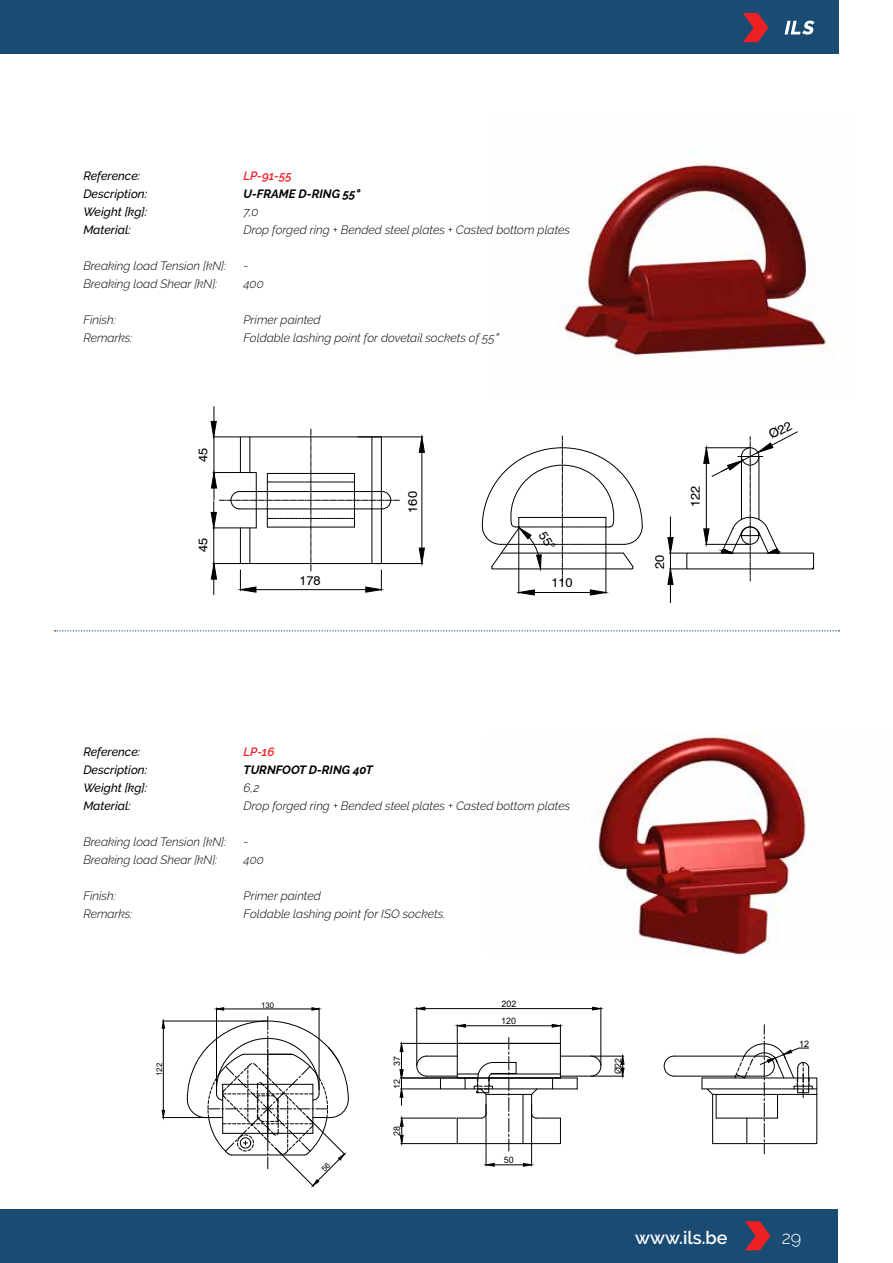
<style>
.page{position:relative;width:893px;height:1263px;background:#fff}
.page>*{position:absolute;margin:0;border:0;box-sizing:border-box;transform-origin:0 0}
.t1{font:600 18px "Raleway";color:#fff}
.t2{font:300 18px "Raleway";color:#fff}
.t3{font:12.9px "Swiss 721 BT";color:#000}
.t4{font:italic 300 12px/18px "Raleway";color:#000}
.t5{font:italic 500 12px/18px "Raleway";color:#000}
.t6{font:italic 700 12px "Raleway";color:#000}
.t7{font:italic 600 12px "Raleway";color:#ed2124}
.t8{font:8.85px "Arial";color:#000}
.t9{font:7.8px "Arial";color:#000}
.s1{font-weight:600;color:#ed2124}
.s2{font-weight:700}
.s3{font-weight:700;font-size:16.5px}
.s4{font-size:16.5px}
</style>
<div class="page">
<hr style="left:518px;top:553px;width:1px;height:40px;background:#000">
<hr style="left:606px;top:553px;width:1px;height:40px;background:#000">
<hr style="left:530px;top:592px;width:65px;height:1px;background:#000">
<svg style="left:518px;top:589px;width:17px;height:7px"></svg>
<svg style="left:590px;top:589px;width:17px;height:7px"></svg>
<hr style="left:670px;top:517px;width:1px;height:85px;background:#000">
<svg style="left:667px;top:531px;width:19px;height:23px"></svg>
<svg style="left:667px;top:568px;width:19px;height:23px"></svg>
<hr style="left:214px;top:501px;width:1px;height:94px;background:#000">
<hr style="left:214px;top:407px;width:1px;height:93px;background:#000">
<svg style="left:210px;top:421px;width:189px;height:172px"></svg>
<hr style="left:358px;top:437px;width:65px;height:1px;background:#000">
<hr style="left:376px;top:563px;width:47px;height:1px;background:#000">
<hr style="left:422px;top:448px;width:1px;height:104px;background:#000">
<svg style="left:418px;top:436px;width:7px;height:17px"></svg>
<svg style="left:418px;top:547px;width:7px;height:17px"></svg>
<hr style="left:419px;top:402px;width:1px;height:31px;background:#000">
<img style="left:559px;top:162px;width:268px;height:195px">
<img style="left:598px;top:735px;width:208px;height:220px">
<hr style="left:162px;top:1021px;width:105px;height:1px;background:#000">
<hr style="left:162px;top:1117px;width:46px;height:1px;background:#000">
<hr style="left:163px;top:1028px;width:1px;height:82px;background:#000">
<svg style="left:161px;top:1020px;width:4px;height:9px"></svg>
<svg style="left:161px;top:1109px;width:4px;height:9px"></svg>
<hr style="left:489px;top:1078px;width:88px;height:1px;background:#000">
<hr style="left:427px;top:1076px;width:30px;height:1px;background:#000">
<hr style="left:560px;top:1076px;width:31px;height:1px;background:#000">
<hr style="left:427px;top:1056px;width:30px;height:1px;background:#000">
<hr style="left:560px;top:1056px;width:31px;height:1px;background:#000">
<hr style="left:440px;top:1088px;width:38px;height:1px;background:#000">
<hr style="left:478px;top:1088px;width:99px;height:1px;background:#000">
<hr style="left:416px;top:1007px;width:1px;height:58px;background:#000">
<hr style="left:601px;top:1007px;width:1px;height:58px;background:#000">
<hr style="left:425px;top:1008px;width:168px;height:1px;background:#000">
<svg style="left:416px;top:1006px;width:10px;height:5px"></svg>
<svg style="left:592px;top:1006px;width:10px;height:5px"></svg>
<svg style="left:416px;top:1055px;width:11px;height:22px"></svg>
<svg style="left:590px;top:1055px;width:12px;height:22px"></svg>
<hr style="left:401px;top:1118px;width:55px;height:1px;background:#000">
<hr style="left:401px;top:1143px;width:56px;height:1px;background:#000">
<svg style="left:400px;top:1117px;width:4px;height:27px"></svg>
<hr style="left:591px;top:1056px;width:33px;height:1px;background:#000">
<hr style="left:591px;top:1076px;width:33px;height:1px;background:#000">
<svg style="left:621px;top:1055px;width:4px;height:22px"></svg>
<hr style="left:486px;top:1104px;width:1px;height:62px;background:#000">
<hr style="left:531px;top:1104px;width:1px;height:62px;background:#000">
<svg style="left:485px;top:1163px;width:47px;height:4px"></svg>
<hr style="left:400px;top:1043px;width:160px;height:1px;background:#000">
<hr style="left:400px;top:1078px;width:160px;height:1px;background:#000">
<hr style="left:674px;top:1076px;width:90px;height:1px;background:#000">
<hr style="left:674px;top:1056px;width:90px;height:1px;background:#000">
<svg style="left:663px;top:1055px;width:12px;height:22px"></svg>
<svg style="left:701px;top:1025px;width:116px;height:129px"></svg>
<hr style="left:400px;top:1089px;width:40px;height:1px;background:#000">
<svg style="left:399px;top:1043px;width:5px;height:62px"></svg>
<svg style="left:456px;top:1024px;width:105px;height:127px"></svg>
<div style="left:0;top:0;width:839px;height:54px;background:#1a4b73"></div>
<svg style="left:784px;top:21px;width:31px;height:14px"></svg>
<svg style="left:743px;top:13px;width:25px;height:29px"></svg>
<div style="left:0;top:1209px;width:838px;height:54px;background:#1a4b73"></div>
<svg style="left:55px;top:630px;width:784px;height:1px"></svg>
<svg style="left:745px;top:1221px;width:26px;height:29px"></svg>
<svg style="left:482px;top:436px;width:161px;height:146px"></svg>
<svg style="left:703px;top:431px;width:95px;height:150px"></svg>
<svg style="left:187px;top:1007px;width:162px;height:180px"></svg>
<p class="t5" style="left:83px;top:167px;width:65px">Reference:<br>Description:<br>Weight [kg]:<br>Material:</p>
<p class="t4" style="left:83px;top:257px;width:144px">Breaking load Tension [kN]:<br>Breaking load Shear [kN]:</p>
<p class="t4" style="left:83px;top:311px;width:51px">Finish:<br>Remarks:</p>
<p class="t4" style="left:243px;top:167px;width:328px"><span class="s1">LP-91-55<br></span><span class="s2">U-FRAME D-RING 55</span><span class="s3">°<br></span>7,0<br>Drop forged ring + Bended steel plates + Casted bottom plates</p>
<p class="t4" style="left:243px;top:257px;width:22px">-<br>400</p>
<p class="t4" style="left:243px;top:311px;width:257px">Primer painted<br>Foldable lashing point for dovetail sockets of 55<span class="s4">°</span></p>
<p class="t3" style="left:195px;top:462px;width:16px;rotate:-90deg">45</p>
<p class="t3" style="left:195px;top:552px;width:16px;rotate:-90deg">45</p>
<p class="t3" style="left:299px;top:572px;width:23px">178</p>
<p class="t3" style="left:405px;top:513px;width:23px;rotate:-90deg">160</p>
<p class="t3" style="left:551px;top:574px;width:23px">110</p>
<p class="t3" style="left:652px;top:569px;width:16px;rotate:-90deg">20</p>
<p class="t3" style="left:687px;top:507px;width:23px;rotate:-90deg">122</p>
<p class="t5" style="left:83px;top:743px;width:65px">Reference:<br>Description:<br>Weight [kg]:<br>Material:</p>
<p class="t4" style="left:83px;top:833px;width:144px">Breaking load Tension [kN]:<br>Breaking load Shear [kN]:</p>
<p class="t4" style="left:83px;top:887px;width:51px">Finish:<br>Remarks:</p>
<p class="t7" style="left:244px;top:745px;width:32px">LP-16</p>
<p class="t6" style="left:244px;top:763px;width:131px">TURNFOOT D-RING 40T</p>
<p class="t4" style="left:244px;top:779px;width:328px">6,2<br>Drop forged ring + Bended steel plates + Casted bottom plates</p>
<p class="t4" style="left:244px;top:833px;width:22px">-<br>400</p>
<p class="t4" style="left:244px;top:887px;width:203px">Primer painted<br>Foldable lashing point for ISO sockets.</p>
<p class="t9" style="left:154px;top:1076px;width:15px;rotate:-90deg">122</p>
<p class="t9" style="left:261px;top:999px;width:15px">130</p>
<p class="t8" style="left:391px;top:1066px;width:11px;rotate:-90deg">37</p>
<p class="t8" style="left:391px;top:1089px;width:11px;rotate:-90deg">12</p>
<p class="t8" style="left:391px;top:1136px;width:11px;rotate:-90deg">28</p>
<p class="t8" style="left:501px;top:998px;width:16px">202</p>
<p class="t8" style="left:501px;top:1015px;width:16px">120</p>
<p class="t8" style="left:504px;top:1154px;width:11px">50</p>
<p class="t8" style="left:612px;top:1074px;width:18px;rotate:-90deg">Ø22</p>
<p class="t8" style="left:799px;top:1037px;width:11px">12</p>
<h1 class="t1" style="left:635px;top:1227px;width:94px">www.ils.be</h1>
<h1 class="t2" style="left:782px;top:1227px;width:21px">29</h1>
</div>
